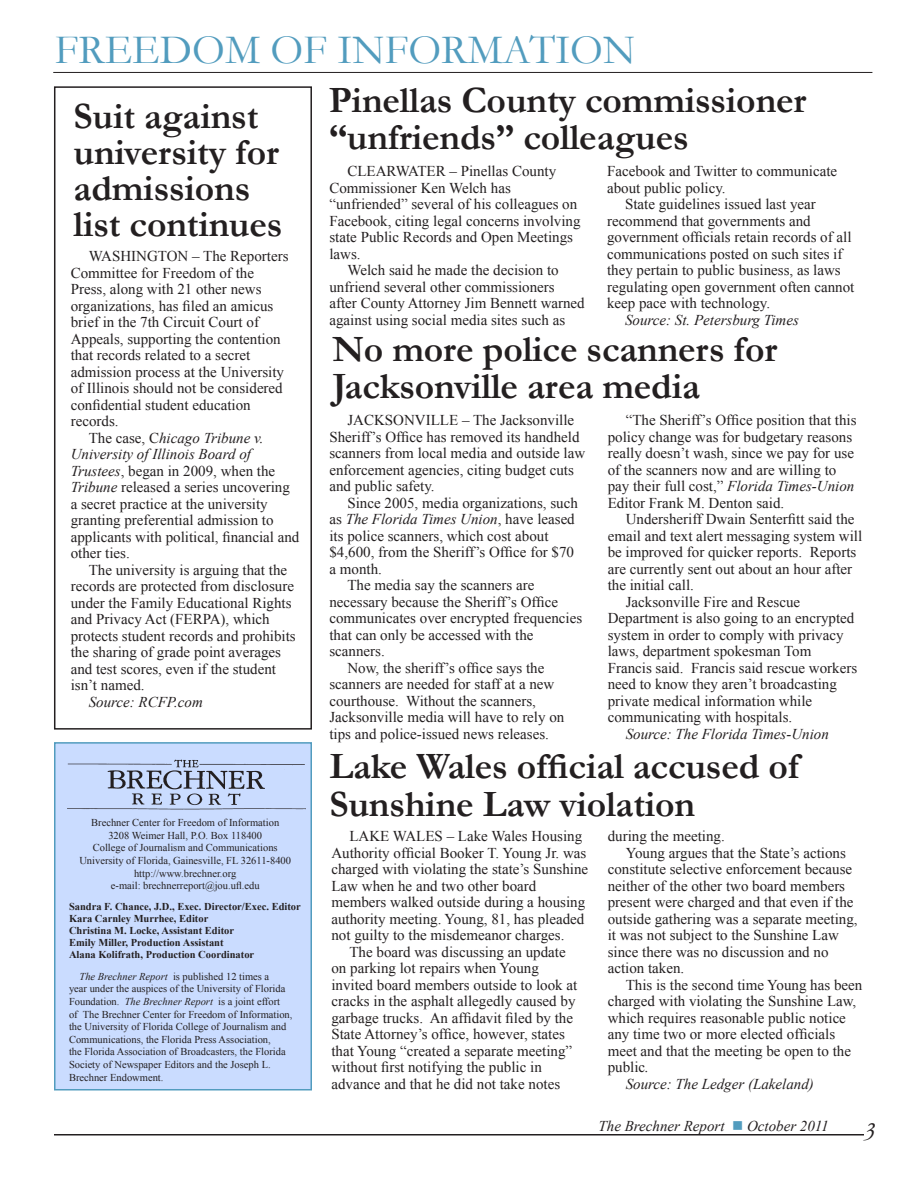
<style>
.page{position:relative;width:918px;height:1188px;background:#fff}
.page>*{position:absolute;margin:0;border:0;box-sizing:border-box;transform-origin:0 0}
.t1{font:42px "Garamond";color:#529cbe}
.Headline_26{font:700 37.5px/36px "Garamond";letter-spacing:-.005em;color:#231f20}
.t2{font:italic 27px "Garamond";color:#231f20}
.t3{font:15px/16.5px "Times New Roman";color:#231f20}
.t4{font:italic 15px "Times New Roman";color:#231f20}
.t5{font:10.5px/12.6px "Times New Roman";color:#231f20}
.t6{font:700 10.5px "Times New Roman";color:#231f20}
.s1{font-style:italic}
.s2{color:#529cbe}
</style>
<div class="page">
<div style="left:54px;top:86px;width:258px;height:644px;border:2px solid #231f20"></div>
<hr style="left:54px;top:1134px;width:810px;height:2px;background:#231f20">
<div style="left:54px;top:742px;width:258px;height:348px;background:#cadcff;border:2px solid #529cbe"></div>
<img style="left:68px;top:760px;width:238px;height:49px">
<hr style="left:53px;top:72px;width:819px;height:1px;background:#231f20">
<p class="t1" style="left:55px;top:21px;width:582px">FREEDOM OF INFORMATION</p>
<p class="Headline_26" style="left:74px;top:99px;width:210px">Suit against university for admissions list continues</p>
<p class="t3" style="left:71px;top:248px;width:219px;text-indent:18px">WASHINGTON – The Reporters<br>Committee for Freedom of the<br>Press, along with 21 other news organizations, has filed an amicus brief in the 7th Circuit Court of<br>Appeals, supporting the contention that records related to a secret admission process at the University of Illinois should not be considered confidential student education records.</p>
<p class="t3" style="left:71px;top:429px;width:230px;text-indent:18px">The case, C<span class="s1">hicago Tribune v.<br>University of Illinois Board of<br>Trustees</span>, began in 2009, when the<br><span class="s1">Tribune</span> released a series uncovering a secret practice at the university granting preferential admission to applicants with political, financial and other ties.</p>
<p class="t3" style="left:71px;top:561px;width:226px;text-indent:18px">The university is arguing that the records are protected from disclosure under the Family Educational Rights and Privacy Act (FERPA), which protects student records and prohibits the sharing of grade point averages and test scores, even if the student isn’t named.</p>
<p class="t4" style="left:89px;top:692px;width:116px">Source: RCFP.com</p>
<p class="t5" style="left:91px;top:816px;width:190px">Brechner Center for Freedom of Information</p>
<p class="t5" style="left:108px;top:829px;width:155px">3208 Weimer Hall, P.O. Box 118400</p>
<p class="t5" style="left:93px;top:842px;width:186px">College of Journalism and Communications</p>
<p class="t5" style="left:79px;top:854px;width:213px">University of Florida, Gainesville, FL 32611-8400</p>
<p class="t5" style="left:134px;top:867px;width:104px">http://www.brechner.org</p>
<p class="t5" style="left:111px;top:879px;width:150px">e-mail: brechnerreport@jou.ufl.edu</p>
<p class="t6" style="left:69px;top:900px;width:233px">Sandra F. Chance, J.D., Exec. Director/Exec. Editor</p>
<p class="t6" style="left:69px;top:912px;width:141px">Kara Carnley Murrhee, Editor</p>
<p class="t6" style="left:69px;top:924px;width:167px">Christina M. Locke, Assistant Editor</p>
<p class="t6" style="left:69px;top:936px;width:156px">Emily Miller, Production Assistant</p>
<p class="t6" style="left:69px;top:948px;width:187px">Alana Kolifrath, Production Coordinator</p>
<p class="t5" style="left:69px;top:970px;width:225px;text-indent:10px"><span class="s1">The Brechner Report</span> is published 12 times a<br>year under the auspices of the University of Florida Foundation. <span class="s1">The Brechner Report</span> is a joint effort<br>of The Brechner Center for Freedom of Information, the University of Florida College of Journalism and Communications, the Florida Press Association,<br>the Florida Association of Broadcasters, the Florida Society of Newspaper Editors and the Joseph L.<br>Brechner Endowment.</p>
<p class="Headline_26" style="left:329px;top:81px;width:479px;line-height:37.5px">Pinellas County commissioner “unfriends” colleagues</p>
<p class="t3" style="left:329px;top:163px;width:253px;text-indent:18px">CLEARWATER – Pinellas County<br>Commissioner Ken Welch has “unfriended” several of his colleagues on<br>Facebook, citing legal concerns involving state Public Records and Open Meetings laws.</p>
<p class="t3" style="left:329px;top:262px;width:257px;text-indent:18px">Welch said he made the decision to unfriend several other commissioners after County Attorney Jim Bennett warned against using social media sites such as</p>
<p class="t3" style="left:607px;top:163px;width:232px">Facebook and Twitter to communicate about public policy.</p>
<p class="t3" style="left:607px;top:196px;width:249px;text-indent:18px">State guidelines issued last year recommend that governments and government officials retain records of all communications posted on such sites if they pertain to public business, as laws regulating open government often cannot keep pace with technology.</p>
<p class="t4" style="left:625px;top:310px;width:175px">Source: St. Petersburg Times</p>
<p class="Headline_26" style="left:332px;top:331px;width:446px">No more police scanners for</p>
<p class="Headline_26" style="left:332px;top:368px;width:369px">Jacksonville area media</p>
<p class="t3" style="left:329px;top:412px;width:257px;text-indent:18px">JACKSONVILLE – The Jacksonville Sheriff’s Office has removed its handheld scanners from local media and outside law enforcement agencies, citing budget cuts and public safety.</p>
<p class="t3" style="left:329px;top:494px;width:250px;text-indent:18px">Since 2005, media organizations, such as <span class="s1">The Florida Times Union</span>, have leased its police scanners, which cost about $4,600, from the Sheriff’s Office for $70 a month.</p>
<p class="t3" style="left:329px;top:577px;width:254px;text-indent:18px">The media say the scanners are necessary because the Sheriff’s Office communicates over encrypted frequencies that can only be accessed with the scanners.</p>
<p class="t3" style="left:329px;top:659px;width:236px;text-indent:18px">Now, the sheriff’s office says the scanners are needed for staff at a new courthouse. Without the scanners, Jacksonville media will have to rely on tips and police-issued news releases.</p>
<p class="t3" style="left:608px;top:412px;width:250px;text-indent:18px">“The Sheriff’s Office position that this policy change was for budgetary reasons really doesn’t wash, since we pay for use of the scanners now and are willing to pay their full cost,” <span class="s1">Florida Times-Union </span>Editor Frank M. Denton said.</p>
<p class="t3" style="left:608px;top:511px;width:256px;text-indent:18px">Undersheriff Dwain Senterfitt said the email and text alert messaging system will be improved for quicker reports. Reports are currently sent out about an hour after the initial call.</p>
<p class="t3" style="left:608px;top:593px;width:251px;text-indent:18px">Jacksonville Fire and Rescue Department is also going to an encrypted system in order to comply with privacy laws, department spokesman Tom Francis said. Francis said rescue workers need to know they aren’t broadcasting private medical information while communicating with hospitals.</p>
<p class="t4" style="left:626px;top:723px;width:205px">Source: The Florida Times-Union</p>
<p class="Headline_26" style="left:329px;top:748px;width:471px;line-height:37.5px">Lake Wales official accused of<br>Sunshine Law violation</p>
<p class="t3" style="left:331px;top:828px;width:258px;text-indent:18px">LAKE WALES – Lake Wales Housing Authority official Booker T. Young Jr. was charged with violating the state’s Sunshine Law when he and two other board members walked outside during a housing authority meeting. Young, 81, has pleaded not guilty to the misdemeanor charges.</p>
<p class="t3" style="left:331px;top:943px;width:247px;text-indent:18px">The board was discussing an update on parking lot repairs when Young invited board members outside to look at cracks in the asphalt allegedly caused by garbage trucks. An affidavit filed by the State Attorney’s office, however, states that Young “created a separate meeting” without first notifying the public in advance and that he did not take notes</p>
<p class="t3" style="left:608px;top:828px;width:119px">during the meeting.</p>
<p class="t3" style="left:608px;top:844px;width:251px;text-indent:18px">Young argues that the State’s actions constitute selective enforcement because neither of the other two board members present were charged and that even if the outside gathering was a separate meeting, it was not subject to the Sunshine Law since there was no discussion and no action taken.</p>
<p class="t3" style="left:608px;top:976px;width:256px;text-indent:18px">This is the second time Young has been charged with violating the Sunshine Law, which requires reasonable public notice any time two or more elected officials meet and that the meeting be open to the public<span class="s1">.</span></p>
<p class="t4" style="left:626px;top:1073px;width:190px">Source: The Ledger (Lakeland)</p>
<p class="t4" style="left:598px;top:1115px;width:232px">The Brechner Report <span class="s2">■</span> October 2011</p>
<p class="t2" style="left:863px;top:1114px;width:14px">3</p>
</div>
